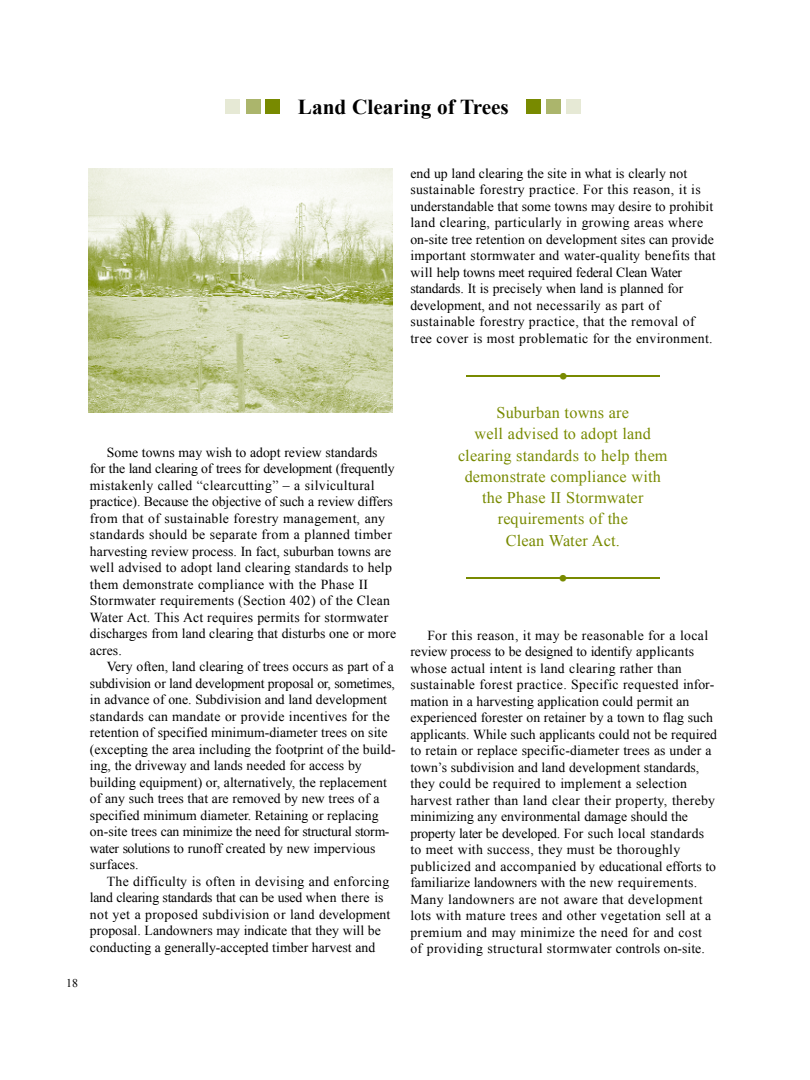
<style>
.page{position:relative;width:810px;height:1080px;background:#fff}
.page>*{position:absolute;margin:0;border:0;box-sizing:border-box;transform-origin:0 0}
.t1{font:30px "Helvetica";color:#788a00}
.t2{font:21.25px "Times New Roman Bd MS";color:#000}
.t3{font:16.25px/21.2px "Times New Roman MS";letter-spacing:.015em;color:#788a00;text-align:center}
.t4{font:13.75px/16.5px "Times New Roman MS";color:#000}
.t5{font:11.88px "Times New Roman MS";color:#000}
</style>
<div class="page">
<div style="left:266px;top:100px;width:14px;height:14px;background:#788a00"></div>
<div style="left:246px;top:100px;width:14px;height:14px;background:#abb56c"></div>
<div style="left:226px;top:100px;width:14px;height:14px;background:#e6e9d5"></div>
<div style="left:566px;top:100px;width:15px;height:14px;background:#e6e9d5"></div>
<div style="left:547px;top:100px;width:14px;height:14px;background:#abb56c"></div>
<div style="left:526px;top:100px;width:15px;height:14px;background:#788a00"></div>
<img style="left:89px;top:169px;width:303px;height:243px">
<hr style="left:466px;top:375px;width:194px;height:2px;background:#788a00">
<hr style="left:467px;top:577px;width:193px;height:1px;background:#788a00">
<h2 class="t2" style="left:298px;top:95px;width:213px">Land Clearing of Trees</h2>
<p class="t5" style="left:66px;top:976px;width:13px">18</p>
<p class="t4" style="left:90px;top:444px;width:308px;text-indent:17px">Some towns may wish to adopt review standards for the land clearing of trees for development (frequently mistakenly called “clearcutting” – a silvicultural practice). Because the objective of such a review diffe rs from that of sustainable forestry management, any standards should be separate from a planned timber harvesting review process. In fact, suburban towns are well advised to adopt land clearing standards to help them demonstrate compliance with the Phase II Stormwater requirements (Section 402) of the Clean Water Act. This Act requires permits for stormwater discharges from land clearing that disturbs one or more acres.</p>
<p class="t4" style="left:90px;top:659px;width:307px;text-indent:17px">Very often, land clearing of trees occurs as part of a subdivision or land development proposal or, sometimes, in advance of one. Subdivision and land development standards can mandate or provide incentives for the retention of specified minimum-diameter trees on site (excepting the area including the footprint of the build&shy;ing, the driveway and lands needed for access by building equipment) or, alternatively, the replacement of any such trees that are removed by new trees of a specified minimum diameter. Retaining or replacing on-site trees can minimize the need for structural storm&shy;water solutions to runoff created by new impervious surfaces.</p>
<p class="t4" style="left:90px;top:873px;width:302px;text-indent:17px">The difficulty is often in devising and enforcing land clearing standards that can be used when there is not yet a proposed subdivision or land development proposal. Landowners may indicate that they will be conducting a generally-accepted timber harvest and</p>
<p class="t4" style="left:410px;top:165px;width:307px">end up land clearing the site in what is clearly not sustainable forestry practice. For this reason, it is understandable that some towns may desire to prohibit land clearing, particularly in growing areas where on-site tree retention on development sites can provide important stormwater and water-quality benefits that w ill help towns meet required federal Clean Water<br>s ta n d a rd s . It is precisely when land is planned for development, and not necessarily as part of sustainable forestry practice, that the removal of tree cover is most problematic for the environment.</p>
<h1 class="t1" style="left:558px;top:364px;width:12px">•</h1>
<p class="t3" style="left:458px;top:402px;width:211px">Suburban towns are<br>well advised to adopt land clearing standards to help them demonstrate compliance with the Phase II Stormwater requirements of the<br>Clean Water A c t.</p>
<h1 class="t1" style="left:558px;top:566px;width:12px">•</h1>
<p class="t4" style="left:410px;top:627px;width:308px;text-indent:17px">For this reason, it may be reasonable for a local review process to be designed to identify a p p lic a n ts whose actual intent is land clearing rather than sustainable forest practice. Specific requested infor&shy;mation in a harvesting application could permit an experienced forester on retainer by a town to flag such applicants. While such applicants could not be required to retain or replace specific-diameter trees as under a town’s subdivision and land development standards, they could be required to implement a selection harvest rather than land clear their property, thereby minimizing any environmental damage should the property later be developed. For such local standards to meet with success, they must be thoroughly publicized and accompanied by educational efforts to familiarize landowners with the new requirements.<br>Many landowners are not aware that development lots with mature trees and other vegetation sell at a premium and may minimize the need for and cost of providing structural stormwater controls on-site.</p>
</div>
